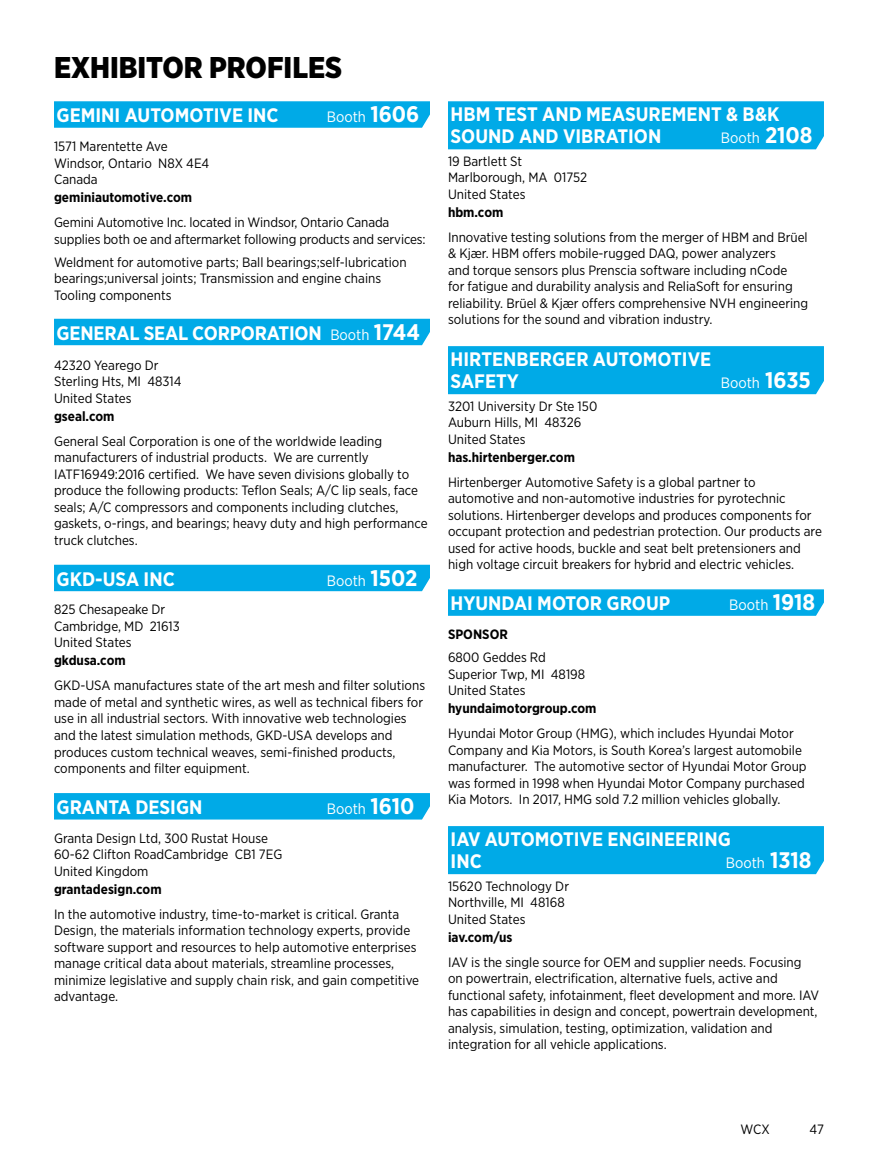
<style>
.page{position:relative;width:878px;height:1175px;background:#fff}
.page>*{position:absolute;margin:0;border:0;box-sizing:border-box;transform-origin:0 0}
.t1{font:900 30px "Gotham Narrow";color:#000}
.t2{font:700 19.5px/22.5px "Gotham Narrow";color:#fff}
.t3{font:15px "Gotham Narrow";color:#fff}
.t4{font:13.5px/16.5px "Gotham Narrow";color:#000}
.t5{font:700 13.5px "Gotham Narrow";color:#000}
.s1{font-weight:700;font-size:22.5px}
.s2{font-weight:400;font-size:15px}
.s3{font-size:22.5px}
</style>
<div class="page">
<svg style="left:54px;top:101px;width:376px;height:27px;background:#06ace7"></svg>
<svg style="left:54px;top:318px;width:376px;height:28px;background:#0fafe8"></svg>
<svg style="left:54px;top:564px;width:376px;height:28px;background:#0fafe8"></svg>
<svg style="left:54px;top:793px;width:376px;height:27px;background:#06ace7"></svg>
<div style="left:448px;top:101px;width:376px;height:49px;background:#00aae7"></div>
<div style="left:448px;top:346px;width:376px;height:49px;background:#00aae7"></div>
<svg style="left:448px;top:589px;width:376px;height:27px;background:#06ace7"></svg>
<div style="left:448px;top:826px;width:376px;height:49px;background:#00aae7"></div>
<h1 class="t1" style="left:54px;top:48px;width:290px">EXHIBITOR PROFILES</h1>
<h2 class="t2" style="left:57px;top:104px;width:223px">GEMINI AUTOMOTIVE INC</h2>
<p class="t3" style="left:327px;top:108px;width:94px">Booth <span class="s1">1606</span></p>
<p class="t4" style="left:54px;top:138px;width:157px">1571 Marentette Ave<br>Windsor, Ontario N8X 4E4<br>Canada</p>
<p class="t5" style="left:54px;top:189px;width:139px">geminiautomotive.com</p>
<p class="t4" style="left:54px;top:214px;width:373px">Gemini Automotive Inc. located in Windsor, Ontario Canada supplies both oe and aftermarket following products and services:</p>
<p class="t4" style="left:54px;top:253px;width:354px">Weldment for automotive parts; Ball bearings;self-lubrication bearings;universal joints; Transmission and engine chains<br>Tooling components</p>
<h2 class="t2" style="left:57px;top:321px;width:365px">GENERAL SEAL CORPORATION <span class="s2">Booth</span> <span class="s3">1744</span></h2>
<p class="t4" style="left:54px;top:356px;width:129px">42320 Yearego Dr<br>Sterling Hts, MI 48314<br>United States</p>
<p class="t5" style="left:54px;top:407px;width:62px">gseal.com</p>
<p class="t4" style="left:54px;top:432px;width:375px">General Seal Corporation is one of the worldwide leading manufacturers of industrial products. We are currently IATF16949:2016 certified. We have seven divisions globally to produce the following products: Teflon Seals; A/C lip seals, face seals; A/C compressors and components including clutches, gaskets, o-rings, and bearings; heavy duty and high performance truck clutches.</p>
<h2 class="t2" style="left:57px;top:567px;width:120px">GKD-USA INC</h2>
<p class="t3" style="left:327px;top:571px;width:92px">Booth <span class="s1">1502</span></p>
<p class="t4" style="left:54px;top:601px;width:127px">825 Chesapeake Dr<br>Cambridge, MD 21613<br>United States</p>
<p class="t5" style="left:54px;top:652px;width:73px">gkdusa.com</p>
<p class="t4" style="left:54px;top:677px;width:372px">GKD-USA manufactures state of the art mesh and filter solutions made of metal and synthetic wires, as well as technical fibers for use in all industrial sectors. With innovative web technologies and the latest simulation methods, GKD-USA develops and produces custom technical weaves, semi-finished products, components and filter equipment.</p>
<h2 class="t2" style="left:57px;top:796px;width:147px">GRANTA DESIGN</h2>
<p class="t3" style="left:327px;top:799px;width:89px">Booth <span class="s1">1610</span></p>
<p class="t4" style="left:54px;top:829px;width:230px">Granta Design Ltd, 300 Rustat House<br>60-62 Clifton RoadCambridge CB1 7EG<br>United Kingdom</p>
<p class="t5" style="left:54px;top:880px;width:109px">grantadesign.com</p>
<p class="t4" style="left:54px;top:905px;width:366px">In the automotive industry, time-to-market is critical. Granta Design, the materials information technology experts, provide software support and resources to help automotive enterprises manage critical data about materials, streamline processes, minimize legislative and supply chain risk, and gain competitive advantage.</p>
<h2 class="t2" style="left:450px;top:103px;width:330px">HBM TEST AND MEASUREMENT &amp; B&amp;K<br>SOUND AND VIBRATION</h2>
<p class="t3" style="left:720px;top:129px;width:93px">Booth <span class="s1">2108</span></p>
<p class="t4" style="left:448px;top:153px;width:141px">19 Bartlett St<br>Marlborough, MA 01752<br>United States</p>
<p class="t5" style="left:448px;top:203px;width:57px">hbm.com</p>
<p class="t4" style="left:448px;top:229px;width:362px">Innovative testing solutions from the merger of HBM and Brüel &amp; Kjær. HBM offers mobile-rugged DAQ, power analyzers<br>and torque sensors plus Prenscia software including nCode<br>for fatigue and durability analysis and ReliaSoft for ensuring reliability. Brüel &amp; Kjær offers comprehensive NVH engineering solutions for the sound and vibration industry.</p>
<h2 class="t2" style="left:450px;top:347px;width:262px">HIRTENBERGER AUTOMOTIVE<br>SAFETY</h2>
<p class="t3" style="left:720px;top:374px;width:91px">Booth <span class="s1">1635</span></p>
<p class="t4" style="left:448px;top:397px;width:151px">3201 University Dr Ste 150<br>Auburn Hills, MI 48326<br>United States</p>
<p class="t5" style="left:448px;top:448px;width:128px">has.hirtenberger.com</p>
<p class="t4" style="left:448px;top:473px;width:375px">Hirtenberger Automotive Safety is a global partner to automotive and non-automotive industries for pyrotechnic solutions. Hirtenberger develops and produces components for occupant protection and pedestrian protection. Our products are used for active hoods, buckle and seat belt pretensioners and high voltage circuit breakers for hybrid and electric vehicles.</p>
<h2 class="t2" style="left:450px;top:592px;width:221px">HYUNDAI MOTOR GROUP</h2>
<p class="t3" style="left:729px;top:596px;width:87px">Booth <span class="s1">1918</span></p>
<p class="t5" style="left:448px;top:625px;width:61px">SPONSOR</p>
<p class="t4" style="left:448px;top:649px;width:139px">6800 Geddes Rd<br>Superior Twp, MI 48198<br>United States</p>
<p class="t5" style="left:448px;top:700px;width:150px">hyundaimotorgroup.com</p>
<p class="t4" style="left:448px;top:725px;width:360px">Hyundai Motor Group (HMG), which includes Hyundai Motor Company and Kia Motors, is South Korea’s largest automobile manufacturer. The automotive sector of Hyundai Motor Group was formed in 1998 when Hyundai Motor Company purchased Kia Motors. In 2017, HMG sold 7.2 million vehicles globally.</p>
<h2 class="t2" style="left:450px;top:827px;width:282px">IAV AUTOMOTIVE ENGINEERING<br>INC</h2>
<p class="t3" style="left:725px;top:853px;width:87px">Booth <span class="s1">1318</span></p>
<p class="t4" style="left:448px;top:877px;width:123px">15620 Technology Dr<br>Northville, MI 48168<br>United States</p>
<p class="t5" style="left:448px;top:928px;width:66px">iav.com/us</p>
<p class="t4" style="left:448px;top:953px;width:372px">IAV is the single source for OEM and supplier needs. Focusing on powertrain, electrification, alternative fuels, active and functional safety, infotainment, fleet development and more. IAV has capabilities in design and concept, powertrain development, analysis, simulation, testing, optimization, validation and integration for all vehicle applications.</p>
<p class="t4" style="left:740px;top:1120px;width:31px">WCX</p>
<p class="t4" style="left:809px;top:1120px;width:16px">47</p>
</div>
